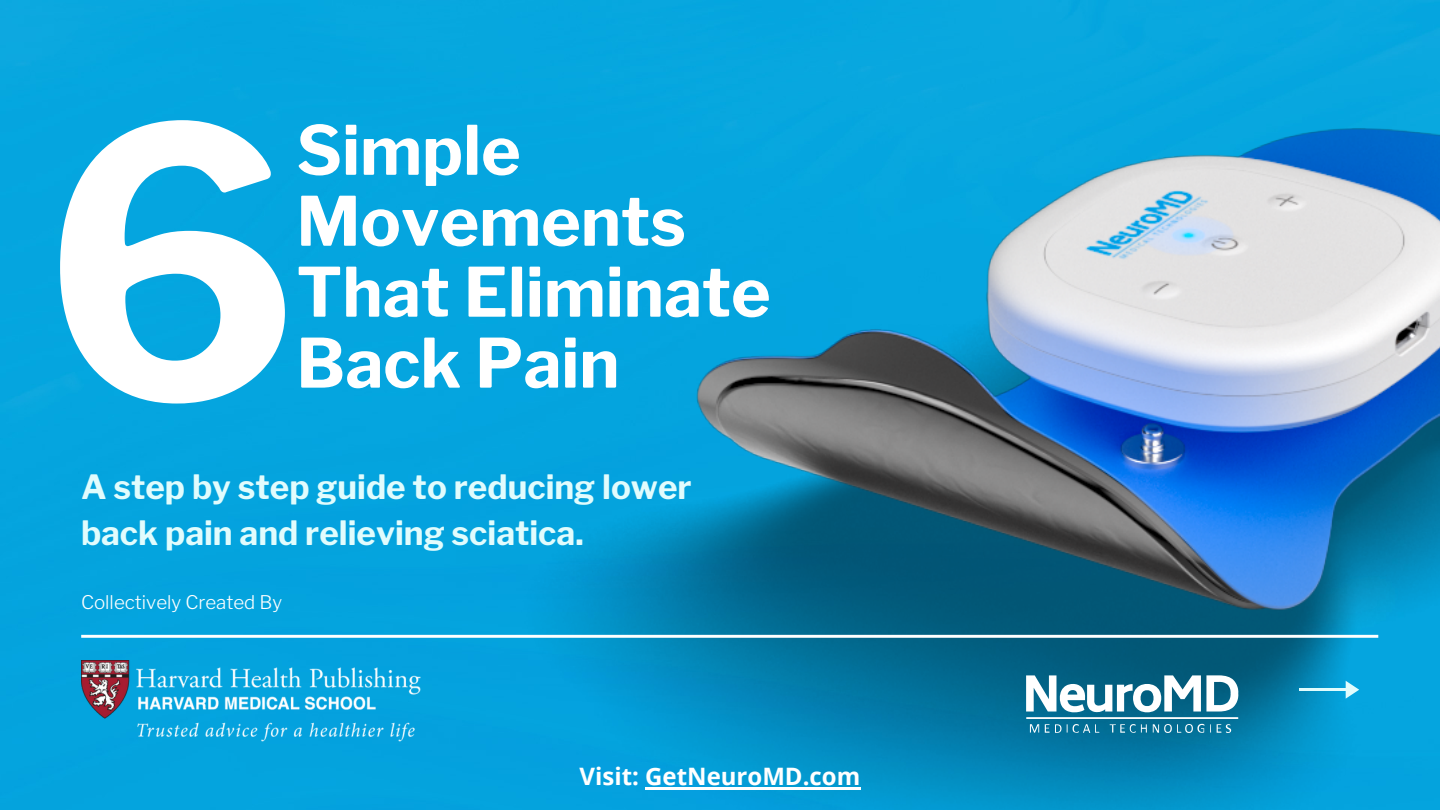
<style>
.page{position:relative;width:1440px;height:810px;background:#05a5df}
.page>*{position:absolute;margin:0;border:0;box-sizing:border-box;transform-origin:0 0}
.t1{font:700 372.8px "Libre Franklin";color:#fff}
.t2{font:700 67.5px/70.9px "Libre Franklin";color:#fff}
.t3{font:700 33.2px/45.6px "Libre Franklin";color:#e1fcfd}
.t4{font:700 24px "Open Sans";color:#fff}
.t5{font:300 18.7px "Libre Franklin";color:#fff}
</style>
<div class="page">
<img style="left:521px;top:128px;width:919px;height:682px">
<hr style="left:1299px;top:688px;width:50px;height:3px;background:#e1fcfd">
<svg style="left:1346px;top:681px;width:13px;height:18px"></svg>
<svg style="left:81px;top:635px;width:1297px;height:3px"></svg>
<img style="left:81px;top:660px;width:340px;height:81px">
<svg style="left:1026px;top:675px;width:212px;height:58px"></svg>
<hr style="left:645px;top:787px;width:215px;height:2px;background:#fff">
<p class="t1" style="left:43px;top:40px;width:257px">6</p>
<p class="t2" style="left:296px;top:115px;width:226px">Simple</p>
<p class="t2" style="left:296px;top:186px;width:476px">Movements<br>That Eliminate</p>
<p class="t2" style="left:296px;top:328px;width:325px">Back Pain</p>
<p class="t3" style="left:81px;top:465px;width:612px">A step by step guide to reducing lower back pain and relieving sciatica.</p>
<p class="t5" style="left:81px;top:591px;width:203px">Collectively Created By</p>
<p class="t4" style="left:580px;top:760px;width:282px">Visit: GetNeuroMD.com</p>
</div>
